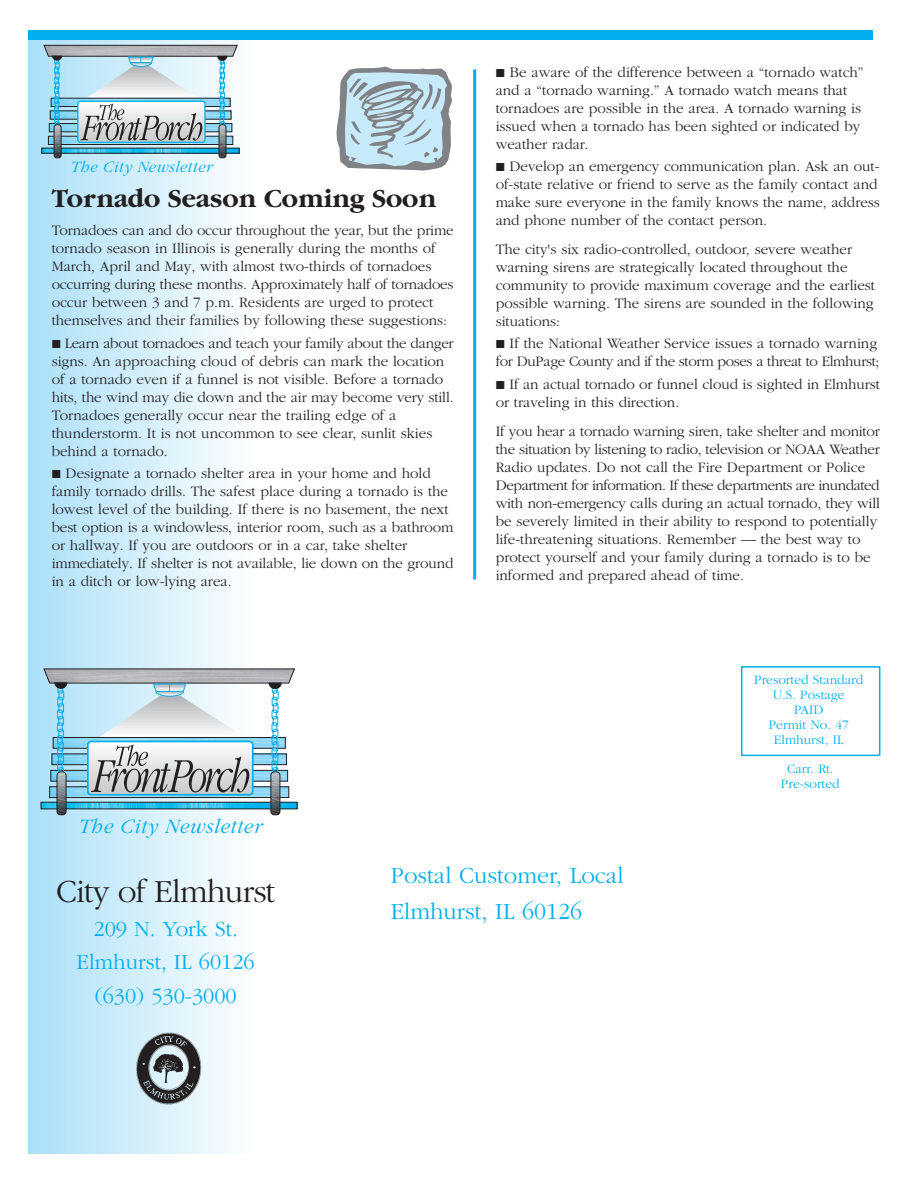
<style>
.page{position:relative;width:918px;height:1188px;background:#fff}
.page>*{position:absolute;margin:0;border:0;box-sizing:border-box;transform-origin:0 0}
.t1{font:300 33.45px "Garamond";letter-spacing:-.025em;color:#231f20}
.t2{font:700 27px "Garamond";color:#231f20}
.t3{font:300 24px/36px "Garamond";color:#00aeef}
.t4{font:300 22.35px/33.5px "Garamond";color:#00aeef;text-align:center}
.t5{font:italic 300 21.15px "Garamond";letter-spacing:.035em;color:#00aeef}
.t6{font:italic 300 16.35px "Garamond";letter-spacing:.035em;color:#00aeef}
.t7{font:300 15px/18px "Garamond";color:#231f20}
.t8{font:300 13.5px/15px "Garamond";color:#00aeef;text-align:center}
</style>
<div class="page">
<hr style="left:28px;top:38px;width:3px;height:1116px;background:#aae0f9">
<hr style="left:31px;top:38px;width:3px;height:1116px;background:#ace1f9">
<hr style="left:34px;top:38px;width:3px;height:1116px;background:#ade1f9">
<hr style="left:37px;top:38px;width:3px;height:1116px;background:#aee1f9">
<hr style="left:40px;top:38px;width:3px;height:1116px;background:#b0e2f9">
<hr style="left:43px;top:38px;width:3px;height:1116px;background:#b1e2f9">
<hr style="left:46px;top:38px;width:3px;height:1116px;background:#b2e2f9">
<hr style="left:49px;top:38px;width:3px;height:1116px;background:#b3e3f9">
<hr style="left:52px;top:38px;width:3px;height:1116px;background:#b4e3f9">
<hr style="left:55px;top:38px;width:3px;height:1116px;background:#b5e3f9">
<hr style="left:58px;top:38px;width:3px;height:1116px;background:#b5e3f9">
<hr style="left:61px;top:38px;width:3px;height:1116px;background:#b6e4f9">
<hr style="left:64px;top:38px;width:3px;height:1116px;background:#b7e4f9">
<hr style="left:67px;top:38px;width:3px;height:1116px;background:#bae5fa">
<hr style="left:70px;top:38px;width:3px;height:1116px;background:#bbe5fa">
<hr style="left:73px;top:38px;width:3px;height:1116px;background:#bce6fa">
<hr style="left:76px;top:38px;width:3px;height:1116px;background:#bde6fa">
<hr style="left:79px;top:38px;width:3px;height:1116px;background:#bee7fa">
<hr style="left:82px;top:38px;width:3px;height:1116px;background:#bfe7fa">
<hr style="left:85px;top:38px;width:3px;height:1116px;background:#c0e7fa">
<hr style="left:88px;top:38px;width:2px;height:1116px;background:#c1e8fa">
<hr style="left:90px;top:38px;width:3px;height:1116px;background:#c2e8fa">
<hr style="left:93px;top:38px;width:3px;height:1116px;background:#c3e9fa">
<hr style="left:96px;top:38px;width:3px;height:1116px;background:#c4e9fa">
<hr style="left:99px;top:38px;width:3px;height:1116px;background:#c5e9fa">
<hr style="left:102px;top:38px;width:3px;height:1116px;background:#c6eafa">
<hr style="left:105px;top:38px;width:3px;height:1116px;background:#c7eafa">
<hr style="left:108px;top:38px;width:3px;height:1116px;background:#c8ebfa">
<hr style="left:111px;top:38px;width:3px;height:1116px;background:#caebfb">
<hr style="left:114px;top:38px;width:3px;height:1116px;background:#cbebfb">
<hr style="left:117px;top:38px;width:3px;height:1116px;background:#ccecfb">
<hr style="left:120px;top:38px;width:3px;height:1116px;background:#cdecfb">
<hr style="left:123px;top:38px;width:3px;height:1116px;background:#ceedfb">
<hr style="left:126px;top:38px;width:3px;height:1116px;background:#cfedfb">
<hr style="left:129px;top:38px;width:3px;height:1116px;background:#d0edfb">
<hr style="left:132px;top:38px;width:3px;height:1116px;background:#d1eefb">
<hr style="left:135px;top:38px;width:3px;height:1116px;background:#d2eefb">
<hr style="left:138px;top:38px;width:3px;height:1116px;background:#d3effb">
<hr style="left:141px;top:38px;width:3px;height:1116px;background:#d4effb">
<hr style="left:144px;top:38px;width:3px;height:1116px;background:#d5effb">
<hr style="left:147px;top:38px;width:3px;height:1116px;background:#d6f0fb">
<hr style="left:150px;top:38px;width:3px;height:1116px;background:#d7f0fb">
<hr style="left:153px;top:38px;width:3px;height:1116px;background:#d8f1fb">
<hr style="left:156px;top:38px;width:3px;height:1116px;background:#d9f1fb">
<hr style="left:159px;top:38px;width:3px;height:1116px;background:#dbf2fc">
<hr style="left:162px;top:38px;width:3px;height:1116px;background:#dcf2fc">
<hr style="left:165px;top:38px;width:2px;height:1116px;background:#ddf2fc">
<hr style="left:167px;top:38px;width:3px;height:1116px;background:#def3fc">
<hr style="left:170px;top:38px;width:3px;height:1116px;background:#dff3fc">
<hr style="left:173px;top:38px;width:3px;height:1116px;background:#e0f4fc">
<hr style="left:176px;top:38px;width:3px;height:1116px;background:#e1f4fc">
<hr style="left:179px;top:38px;width:3px;height:1116px;background:#e2f4fc">
<hr style="left:182px;top:38px;width:3px;height:1116px;background:#e4f5fc">
<hr style="left:185px;top:38px;width:3px;height:1116px;background:#e5f5fc">
<hr style="left:188px;top:38px;width:3px;height:1116px;background:#e6f6fc">
<hr style="left:191px;top:38px;width:3px;height:1116px;background:#e7f6fd">
<hr style="left:194px;top:38px;width:3px;height:1116px;background:#e8f6fd">
<hr style="left:197px;top:38px;width:3px;height:1116px;background:#e9f7fd">
<hr style="left:200px;top:38px;width:3px;height:1116px;background:#eaf7fd">
<hr style="left:203px;top:38px;width:3px;height:1116px;background:#ebf8fd">
<hr style="left:206px;top:38px;width:3px;height:1116px;background:#edf8fd">
<hr style="left:209px;top:38px;width:3px;height:1116px;background:#eef8fd">
<hr style="left:212px;top:38px;width:3px;height:1116px;background:#eff9fd">
<hr style="left:215px;top:38px;width:3px;height:1116px;background:#f0f9fd">
<hr style="left:218px;top:38px;width:3px;height:1116px;background:#f1fafd">
<hr style="left:221px;top:38px;width:3px;height:1116px;background:#f2fafd">
<hr style="left:224px;top:38px;width:3px;height:1116px;background:#f3fafe">
<hr style="left:227px;top:38px;width:3px;height:1116px;background:#f4fbfe">
<hr style="left:230px;top:38px;width:3px;height:1116px;background:#f6fbfe">
<hr style="left:233px;top:38px;width:3px;height:1116px;background:#f7fcfe">
<hr style="left:236px;top:38px;width:3px;height:1116px;background:#f8fcfe">
<hr style="left:239px;top:38px;width:3px;height:1116px;background:#f9fcfe">
<hr style="left:242px;top:38px;width:2px;height:1116px;background:#fafdfe">
<hr style="left:244px;top:38px;width:3px;height:1116px;background:#fbfdfe">
<div style="left:42px;top:148px;width:197px;height:5px;border:1px solid #231f20"></div>
<svg style="left:43px;top:45px;width:195px;height:113px"></svg>
<div style="left:54px;top:125px;width:7px;height:33px;border:1px solid #231f20;border-radius:3px"></div>
<div style="left:28px;top:30px;width:845px;height:10px;background:#00aeef"></div>
<div style="left:41px;top:802px;width:256px;height:7px;border:1px solid #231f20"></div>
<svg style="left:43px;top:668px;width:252px;height:147px"></svg>
<div style="left:57px;top:772px;width:9px;height:43px;border:1px solid #231f20;border-radius:3px"></div>
<div style="left:741px;top:666px;width:139px;height:90px;border:2px solid #00aeef"></div>
<img style="left:136px;top:1033px;width:66px;height:72px">
<hr style="left:473px;top:69px;width:3px;height:511px;background:#00aeef">
<svg style="left:336px;top:67px;width:117px;height:104px;background:#b2c6d0"></svg>
<p class="t6" style="left:70px;top:158px;width:143px">The City Newsletter</p>
<p class="t2" style="left:52px;top:184px;width:386px">Tornado Season Coming Soon</p>
<p class="t7" style="left:52px;top:222px;width:403px">Tornadoes can and do occur throughout the year, but the prime tornado season in Illinois is generally during the months of March, April and May, with almost two-thirds of tornadoes occurring during these months. Approximately half of tornadoes occur between 3 and 7 p.m. Residents are urged to protect themselves and their families by following these suggestions:</p>
<p class="t7" style="left:52px;top:334px;width:404px">■ Learn about tornadoes and teach your family about the danger signs. An approaching cloud of debris can mark the location of a tornado even if a funnel is not visible. Before a tornado hits, the wind may die down and the air may become very still.<br>Tornadoes generally occur near the trailing edge of a thunderstorm. It is not uncommon to see clear, sunlit skies behind a tornado.</p>
<p class="t7" style="left:52px;top:465px;width:403px">■ Designate a tornado shelter area in your home and hold family tornado drills. The safest place during a tornado is the lowest level of the building. If there is no basement, the next best option is a windowless, interior room, such as a bathroom or hallway. If you are outdoors or in a car, take shelter immediately. If shelter is not available, lie down on the ground in a ditch or low-lying area.</p>
<p class="t5" style="left:78px;top:815px;width:185px">The City Newsletter</p>
<p class="t7" style="left:496px;top:64px;width:370px">■ Be aware of the difference between a “tornado watch” and a “tornado warning.” A tornado watch means that tornadoes are possible in the area. A tornado warning is issued when a tornado has been sighted or indicated by weather radar.</p>
<p class="t7" style="left:496px;top:158px;width:386px">■ Develop an emergency communication plan. Ask an out&shy;of-state relative or friend to serve as the family contact and make sure everyone in the family knows the name, address and phone number of the contact person.</p>
<p class="t7" style="left:496px;top:241px;width:381px">The city's six radio-controlled, outdoor, severe weather warning sirens are strategically located throughout the community to provide maximum coverage and the earliest possible warning. The sirens are sounded in the following situations:</p>
<p class="t7" style="left:496px;top:335px;width:385px">■ If the National Weather Service issues a tornado warning for DuPage County and if the storm poses a threat to Elmhurst;</p>
<p class="t7" style="left:496px;top:375px;width:386px">■ If an actual tornado or funnel cloud is sighted in Elmhurst or traveling in this direction.</p>
<p class="t7" style="left:496px;top:422px;width:386px">If you hear a tornado warning siren, take shelter and monitor the situation by listening to radio, television or NOAA Weather Radio updates. Do not call the Fire Department or Police Department for information. If these departments are inundated with non-emergency calls during an actual tornado, they will be severely limited in their ability to respond to potentially life-threatening situations. Remember — the best way to protect yourself and your family during a tornado is to be informed and prepared ahead of time.</p>
<p class="t8" style="left:754px;top:672px;width:111px">Presorted Standard<br>U.S. Postage<br>PAID<br>Permit No. 47<br>Elmhurst, IL</p>
<p class="t8" style="left:781px;top:761px;width:60px">Carr. Rt.<br>Pre-sorted</p>
<p class="t1" style="left:56px;top:874px;width:221px">City of Elmhurst</p>
<p class="t4" style="left:77px;top:912px;width:180px">209 N. York St.<br>Elmhurst, IL 60126 (630) 530-3000</p>
<p class="t3" style="left:391px;top:857px;width:234px">Postal Customer, Local<br>Elmhurst, IL 60126</p>
</div>
